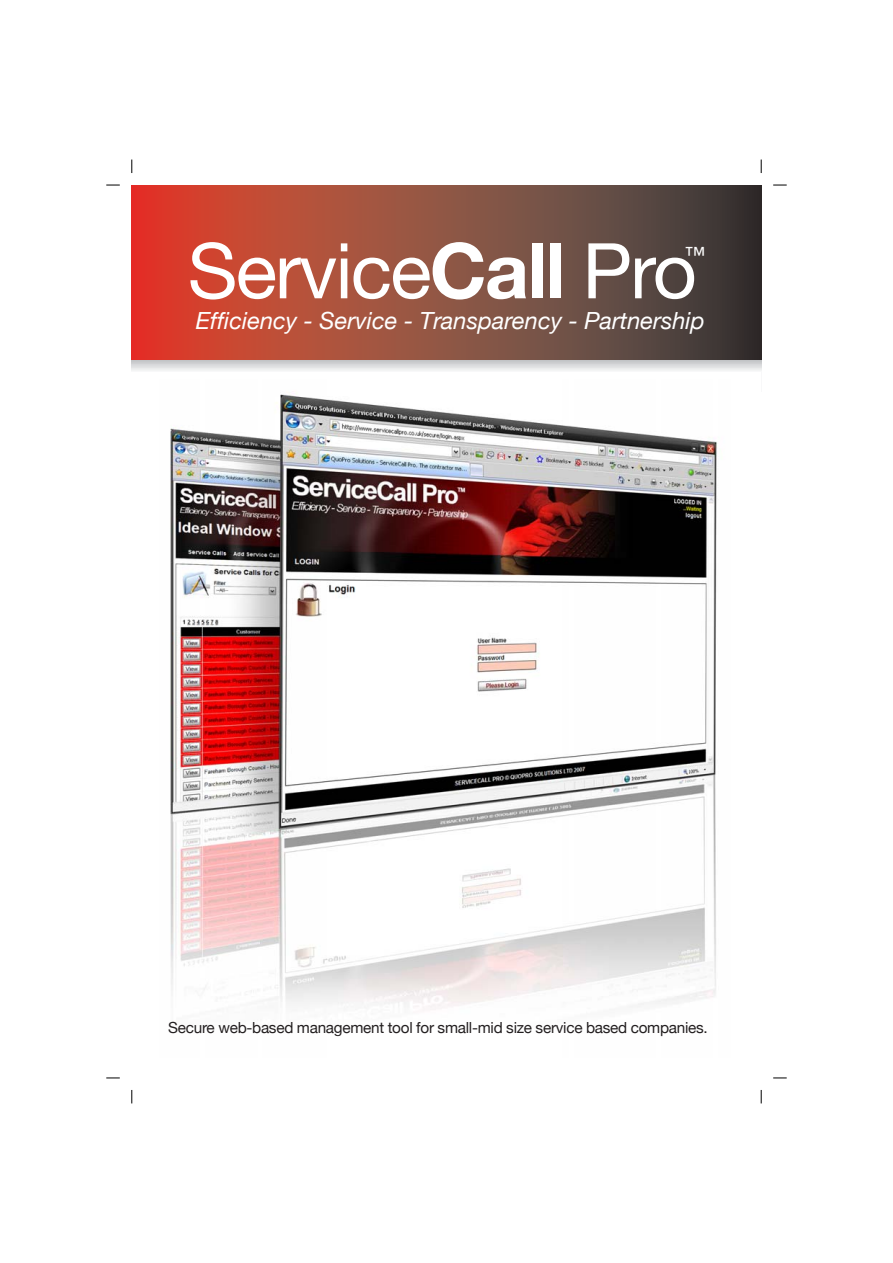
<style>
.page{position:relative;width:893px;height:1263px;background:#fff}
.page>*{position:absolute;margin:0;border:0;box-sizing:border-box;transform-origin:0 0}
.t1{font:76.95px "Helvetica Neue";letter-spacing:-.025em;color:#fff}
.t2{font:italic 23.7px "Helvetica Neue";color:#fff}
.t3{font:21px "Helvetica Neue";color:#fff}
.t4{font:15.3px "Helvetica Neue";letter-spacing:-.015em;color:#231f20}
.s1{font-weight:700}
</style>
<div class="page">
<svg style="left:106px;top:1078px;width:14px;height:1px"></svg>
<svg style="left:132px;top:1090px;width:1px;height:13px"></svg>
<svg style="left:106px;top:185px;width:14px;height:1px"></svg>
<svg style="left:132px;top:160px;width:1px;height:13px"></svg>
<svg style="left:773px;top:185px;width:14px;height:1px"></svg>
<svg style="left:761px;top:160px;width:1px;height:13px"></svg>
<svg style="left:773px;top:1078px;width:14px;height:1px"></svg>
<svg style="left:761px;top:1090px;width:1px;height:13px"></svg>
<svg style="left:132px;top:359px;width:629px;height:1px"></svg>
<div style="left:132px;top:360px;width:629px;height:21px;background:#c2c4c6"></div>
<div style="left:132px;top:361px;width:629px;height:21px;background:#c6c8ca"></div>
<div style="left:132px;top:362px;width:629px;height:21px;background:#cbccce"></div>
<div style="left:132px;top:363px;width:629px;height:21px;background:#cfd0d2"></div>
<div style="left:132px;top:364px;width:629px;height:21px;background:#d7d8da"></div>
<div style="left:132px;top:365px;width:629px;height:21px;background:#dbdcde"></div>
<div style="left:132px;top:366px;width:629px;height:21px;background:#dfe0e1"></div>
<div style="left:132px;top:367px;width:629px;height:21px;background:#e3e4e5"></div>
<div style="left:132px;top:368px;width:629px;height:21px;background:#ebecec"></div>
<div style="left:132px;top:369px;width:629px;height:21px;background:#eff0f0"></div>
<div style="left:132px;top:370px;width:629px;height:21px;background:#f3f4f4"></div>
<div style="left:132px;top:371px;width:629px;height:21px;background:#f8f8f9"></div>
<div style="left:132px;top:372px;width:629px;height:21px;background:#fff"></div>
<svg style="left:132px;top:185px;width:629px;height:174px;background:#8e493b"></svg>
<img style="left:170px;top:394px;width:547px;height:616px">
<h1 class="t1" style="left:188px;top:225px;width:511px">Service<span class="s1">Call</span> Pro</h1>
<h3 class="t3" style="left:684px;top:242px;width:22px">™</h3>
<h2 class="t2" style="left:196px;top:306px;width:510px">Efficiency - Service - Transparency - Partnership</h2>
<p class="t4" style="left:168px;top:1019px;width:541px">Secure web-based management tool for small-mid size service based companies.</p>
</div>
